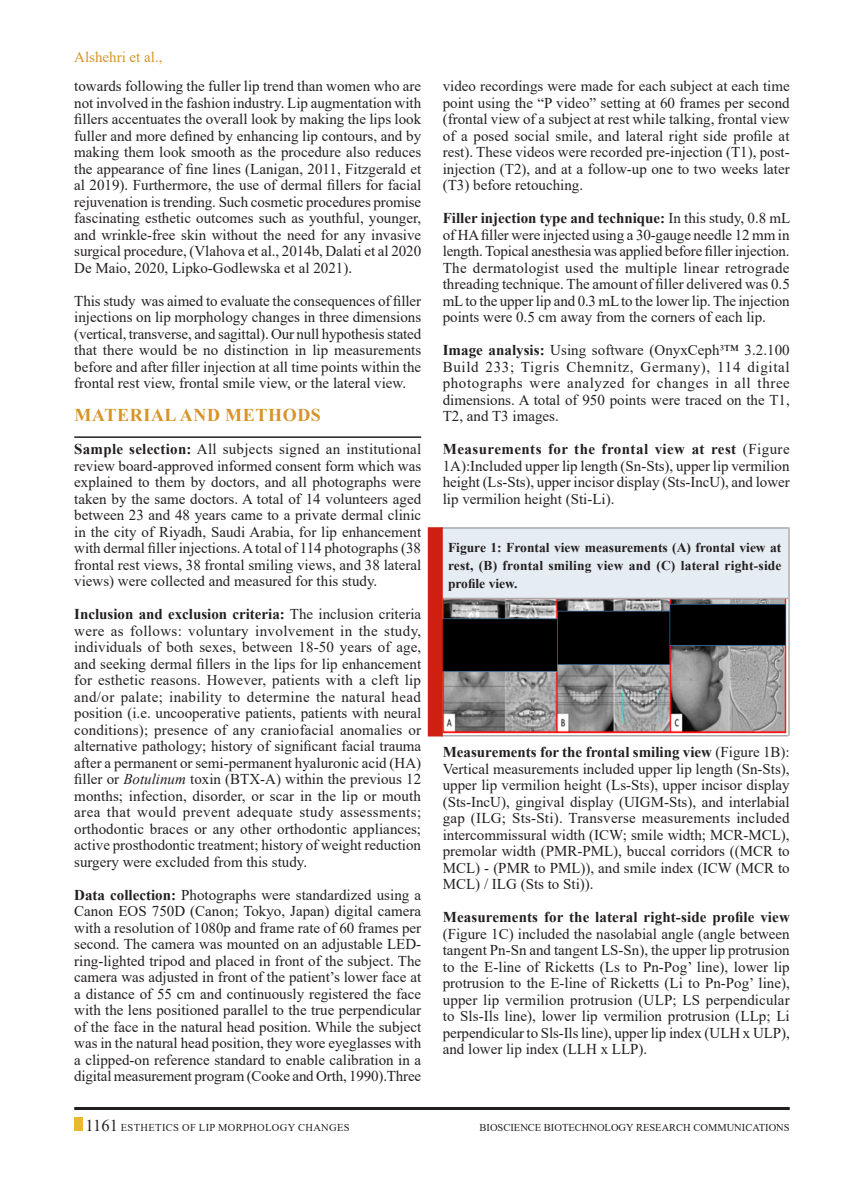
<style>
.page{position:relative;width:864px;height:1188px;background:#fff}
.page>*{position:absolute;margin:0;border:0;box-sizing:border-box;transform-origin:0 0}
.Body_text{font:700 18px "Times New Roman";color:#d69429}
.Body_text-2{font:15px/16.5px "Times New Roman";color:#231f20;text-align:justify}
.Body_text-3{font:15px "Times New Roman";color:#d69429}
.Body_text-4{font:700 13.5px/18px "Times New Roman";letter-spacing:.01em;color:#231f20;text-align:justify}
.t1{font:10.5px "Times New Roman";color:#231f20}
.t2{font:10.5px "Times New Roman";letter-spacing:.035em;color:#231f20}
.s1{font-weight:700}
.s2{font-style:italic}
.s3{font-size:16.5px}
</style>
<div class="page">
<div style="left:74px;top:1118px;width:9px;height:13px;background:#eaba2e"></div>
<hr style="left:74px;top:1107px;width:716px;height:3px;background:#231f20">
<hr style="left:74px;top:436px;width:347px;height:2px;background:#231f20">
<img style="left:443px;top:599px;width:345px;height:135px">
<div style="left:441px;top:527px;width:347px;height:71px;background:#e5ecf2"></div>
<hr style="left:441px;top:527px;width:347px;height:2px;background:#a8aaad">
<hr style="left:441px;top:598px;width:347px;height:1px;background:#a8aaad">
<hr style="left:441px;top:735px;width:347px;height:1px;background:#a8aaad">
<hr style="left:788px;top:527px;width:2px;height:209px;background:#a8aaad">
<div style="left:428px;top:527px;width:15px;height:209px;background:#ce1f10"></div>
<p class="Body_text-3" style="left:74px;top:47px;width:90px">Alshehri et al.,</p>
<p class="Body_text-2" style="left:74px;top:78px;width:349px">towards following the fuller lip trend than women who are not involved in the fashion industry. Lip augmentation with fillers accentuates the overall look by making the lips look fuller and more defined by enhancing lip contours, and by making them look smooth as the procedure also reduces the appearance of fine lines (Lanigan, 2011, Fitzgerald et al 2019). Furthermore, the use of dermal fillers for facial rejuvenation is trending. Such cosmetic procedures promise fascinating esthetic outcomes such as youthful, younger, and wrinkle-free skin without the need for any invasive surgical procedure, (Vlahova et al., 2014b, Dalati et al 2020<br>De Maio, 2020, Lipko-Godlewska et al 2021).</p>
<p class="Body_text-2" style="left:74px;top:292px;width:349px">This study was aimed to evaluate the consequences of filler injections on lip morphology changes in three dimensions (vertical, transverse, and sagittal). Our null hypothesis stated that there would be no distinction in lip measurements before and after filler injection at all time points within the frontal rest view, frontal smile view, or the lateral view.</p>
<p class="Body_text" style="left:75px;top:402px;width:31px">Material</p>
<p class="Body_text" style="left:180px;top:402px;width:15px">and</p>
<p class="Body_text" style="left:225px;top:402px;width:32px">Methods</p>
<p class="Body_text-2" style="left:74px;top:441px;width:348px"><span class="s1">Sample selection:</span> All subjects signed an institutional review board-approved informed consent form which was explained to them by doctors, and all photographs were taken by the same doctors. A total of 14 volunteers aged between 23 and 48 years came to a private dermal clinic in the city of Riyadh, Saudi Arabia, for lip enhancement with dermal filler injections. A total of 114 photographs (38 frontal rest views, 38 frontal smiling views, and 38 lateral views) were collected and measured for this study.</p>
<p class="Body_text-2" style="left:74px;top:606px;width:349px"><span class="s1">Inclusion and exclusion criteria:</span> The inclusion criteria were as follows: voluntary involvement in the study, individuals of both sexes, between 18-50 years of age, and seeking dermal fillers in the lips for lip enhancement for esthetic reasons. However, patients with a cleft lip and/or palate; inability to determine the natural head position (i.e. uncooperative patients, patients with neural conditions); presence of any craniofacial anomalies or alternative pathology; history of significant facial trauma after a permanent or semi-permanent hyaluronic acid (HA) filler or <span class="s2">Botulinum</span> toxin (BTX-A) within the previous 12 months; infection, disorder, or scar in the lip or mouth area that would prevent adequate study assessments; orthodontic braces or any other orthodontic appliances; active prosthodontic treatment; history of weight reduction surgery were excluded from this study.</p>
<p class="Body_text-2" style="left:74px;top:886px;width:349px"><span class="s1">Data collection:</span> Photographs were standardized using a Canon EOS 750D (Canon; Tokyo, Japan) digital camera with a resolution of 1080p and frame rate of 60 frames per second. The camera was mounted on an adjustable LED&shy;ring-lighted tripod and placed in front of the subject. The camera was adjusted in front of the patient’s lower face at a distance of 55 cm and continuously registered the face with the lens positioned parallel to the true perpendicular of the face in the natural head position. While the subject was in the natural head position, they wore eyeglasses with a clipped-on reference standard to enable calibration in a digital measurement program (Cooke and Orth, 1990).Three</p>
<p class="Body_text-2" style="left:443px;top:78px;width:349px">video recordings were made for each subject at each time point using the “P video” setting at 60 frames per second (frontal view of a subject at rest while talking, frontal view of a posed social smile, and lateral right side profile at rest). These videos were recorded pre-injection (T1), post&shy;injection (T2), and at a follow-up one to two weeks later (T3) before retouching.</p>
<p class="Body_text-2" style="left:443px;top:210px;width:349px"><span class="s1">Filler injection type and technique:</span> In this study, 0.8 mL of HA filler were injected using a 30-gauge needle 12 mm in length. Topical anesthesia was applied before filler injection.<br>The dermatologist used the multiple linear retrograde threading technique. The amount of filler delivered was 0.5 mL to the upper lip and 0.3 mL to the lower lip. The injection points were 0.5 cm away from the corners of each lip.</p>
<p class="Body_text-2" style="left:443px;top:342px;width:349px"><span class="s1">Image analysis:</span> Using software (OnyxCeph³™ 3.2.100<br>Build 233; Tigris Chemnitz, Germany), 114 digital photographs were analyzed for changes in all three dimensions. A total of 950 points were traced on the T1, T2, and T3 images.</p>
<p class="Body_text-2" style="left:443px;top:441px;width:349px"><span class="s1">Measurements for the frontal view at rest</span> (Figure 1A):Included upper lip length (Sn-Sts), upper lip vermilion height (Ls-Sts), upper incisor display (Sts-IncU), and lower lip vermilion height (Sti-Li).</p>
<p class="Body_text-4" style="left:448px;top:538px;width:335px">Figure 1: Frontal view measurements (A) frontal view at rest, (B) frontal smiling view and (C) lateral right-side profile view.</p>
<p class="Body_text-2" style="left:443px;top:743px;width:348px"><span class="s1">Measurements for the frontal smiling view</span> (Figure 1B):<br>Vertical measurements included upper lip length (Sn-Sts), upper lip vermilion height (Ls-Sts), upper incisor display (Sts-IncU), gingival display (UIGM-Sts), and interlabial gap (ILG ; Sts-Sti). Transverse measurements included intercommissural width (ICW; smile width; MCR-MCL), premolar width (PMR-PML), buccal corridors ((MCR to MCL) - (PMR to PML)), and smile index (ICW (MCR to MCL) / ILG (Sts to Sti)).</p>
<p class="Body_text-2" style="left:443px;top:908px;width:349px"><span class="s1">Measurements for the lateral right-side profile view </span>(Figure 1C) included the nasolabial angle (angle between tangent Pn-Sn and tangent LS-Sn), the upper lip protrusion to the E-line of Ricketts (Ls to Pn-Pog’ line), lower lip protrusion to the E-line of Ricketts (Li to Pn-Pog’ line), upper lip vermilion protrusion (ULP; LS perpendicular to Sls-Ils line), lower lip vermilion protrusion (LLp; Li perpendicular to Sls-Ils line), upper lip index (ULH x ULP), and lower lip index (LLH</p>
<p class="Body_text-2" style="left:601px;top:1040px;width:48px">x LLP).</p>
<p class="t1" style="left:86px;top:1120px;width:120px"><span class="s3">1161</span> Esthetics of Lip</p>
<p class="t2" style="left:218px;top:1120px;width:136px">Morphology Changes</p>
<p class="t1" style="left:480px;top:1120px;width:104px">BIOSCIENCE BIOTECHNOLOGY</p>
<p class="t1" style="left:636px;top:1120px;width:42px">RESEARCH</p>
<p class="t1" style="left:693px;top:1120px;width:98px">COMMUNICATION S</p>
</div>
